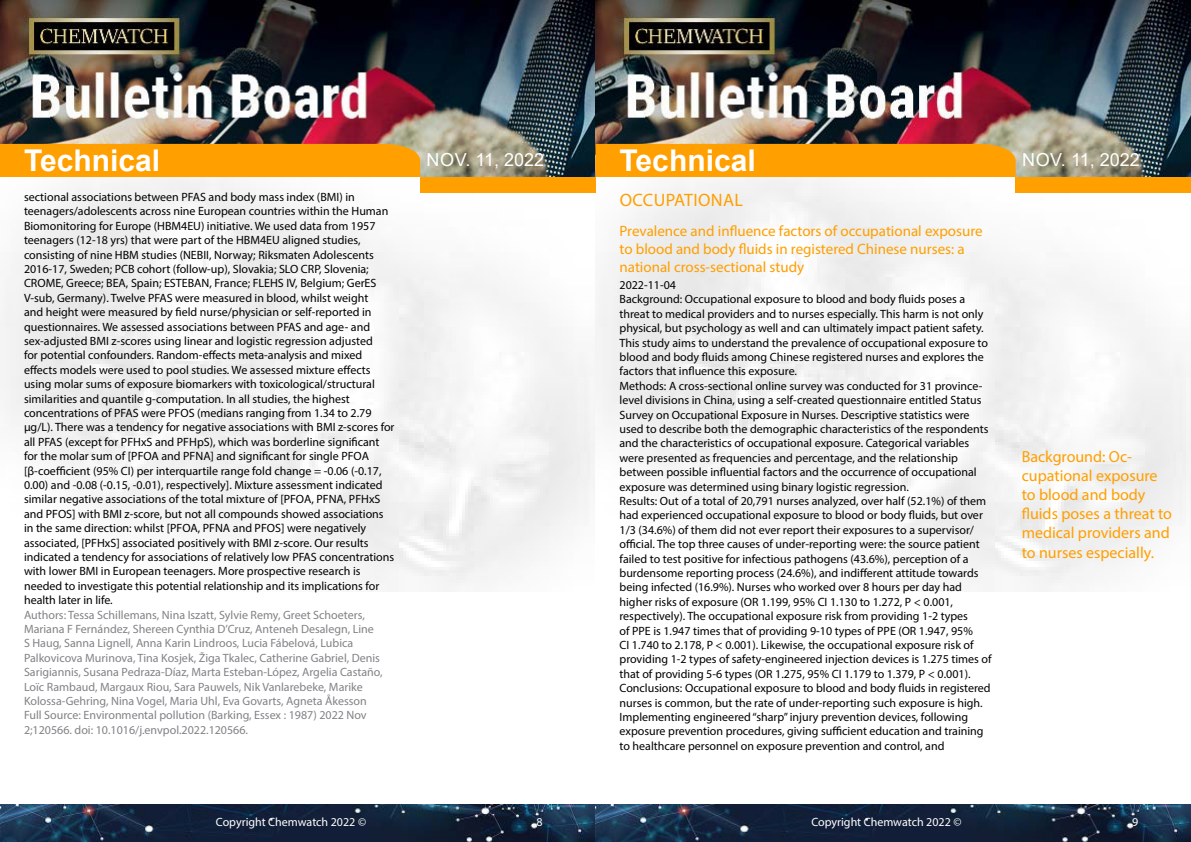
<style>
.page{position:relative;width:1191px;height:842px;background:#fff}
.page>*{position:absolute;margin:0;border:0;box-sizing:border-box;transform-origin:0 0}
.t1{font:700 30px "Arial";color:#fff}
.t2{font:18px "Arial";color:#fff}
.t3{font:18px "Myriad Pro";letter-spacing:.02em;color:#ff9f00}
.t4{font:16px/19.2px "Myriad Pro";color:#ff9f00}
.t5{font:15px/18px "Myriad Pro";color:#ff9f00}
.t6{font:12px/14.4px "Myriad Pro";color:#000}
.t7{font:12px/14.4px "Myriad Pro";color:#808285}
.t8{font:12px "Myriad Pro";color:#fff}
</style>
<div class="page">
<img style="left:0;top:0;width:1191px;height:592px">
<div style="left:420px;top:177px;width:175px;height:15px;background:#ff9f00"></div>
<div style="left:1015px;top:177px;width:176px;height:15px;background:#ff9f00"></div>
<div style="left:0;top:144px;width:420px;height:33px;background:#ff9f00"></div>
<div style="left:595px;top:144px;width:420px;height:33px;background:#ff9f00"></div>
<img style="left:0;top:804px;width:1191px;height:38px">
<h1 class="t1" style="left:24px;top:139px;width:138px">Technical</h1>
<h1 class="t1" style="left:619px;top:139px;width:138px">Technical</h1>
<p class="t6" style="left:24px;top:190px;width:372px">sectional associations between PFAS and body mass index (BMI) in teenagers/adolescents across nine European countries within the Human Biomonitoring for Europe (HBM4EU) initiative. We used data from 1957 teenagers (12-18 yrs) that were part of the HBM4EU aligned studies, consisting of nine HBM studies (NEBII, Norway; Riksmaten Adolescents 2016-17, Sweden; PCB cohort (follow-up), Slovakia; SLO CRP, Slovenia; CROME, Greece; BEA, Spain; ESTEBAN, France; FLEHS IV, Belgium; GerES V-sub, Germany). Twelve PFAS were measured in blood, whilst weight<br>and height were measured by field nurse/physician or self-reported in questionnaires. We assessed associations between PFAS and age- and sex-adjusted BMI z-scores using linear and logistic regression adjusted<br>for potential confounders. Random-effects meta-analysis and mixed effects models were used to pool studies. We assessed mixture effects using molar sums of exposure biomarkers with toxicological/structural similarities and quantile g-computation. In all studies, the highest concentrations of PFAS were PFOS (medians ranging from 1.34 to 2.79 μg/L). There was a tendency for negative associations with BMI z-scores for all PFAS (except for PFHxS and PFHpS), which was borderline significant for the molar sum of [PFOA and PFNA] and significant for single PFOA [β-coefficient (95% CI) per interquartile range fold change = -0.06 (-0.17, 0.00) and -0.08 (-0.15, -0.01), respectively]. Mixture assessment indicated similar negative associations of the total mixture of [PFOA, PFNA, PFHxS and PFOS] with BMI z-score, but not all compounds showed associations in the same direction: whilst [PFOA, PFNA and PFOS] were negatively associated, [PFHxS] associated positively with BMI z-score. Our results indicated a tendency for associations of relatively low PFAS concentrations with lower BMI in European teenagers. More prospective research is needed to investigate this potential relationship and its implications for health later in life.</p>
<p class="t7" style="left:24px;top:607px;width:360px">Authors: Tessa Schillemans, Nina Iszatt, Sylvie Remy, Greet Schoeters, Mariana F Fernández, Shereen Cynthia D’Cruz, Anteneh Desalegn, Line S Haug, Sanna Lignell, Anna Karin Lindroos, Lucia Fábelová, Lubica Palkovicova Murinova, Tina Kosjek, Žiga Tkalec, Catherine Gabriel, Denis Sarigiannis, Susana Pedraza-Díaz, Marta Esteban-López, Argelia Castaño, Loïc Rambaud, Margaux Riou, Sara Pauwels, Nik Vanlarebeke, Marike Kolossa-Gehring, Nina Vogel, Maria Uhl, Eva Govarts, Agneta Åkesson Full Source: Environmental pollution (Barking, Essex : 1987) 2022 Nov 2;120566. doi: 10.1016/j.envpol.2022.120566.</p>
<h2 class="t2" style="left:426px;top:148px;width:119px">NOV. 11, 2022</h2>
<h2 class="t2" style="left:1022px;top:148px;width:119px">NOV. 11, 2022</h2>
<h2 class="t3" style="left:619px;top:188px;width:125px">OCCUPATIONAL</h2>
<p class="t5" style="left:619px;top:221px;width:365px">Prevalence and influence factors of occupational exposure to blood and body fluids in registered Chinese nurses: a national cross-sectional study</p>
<p class="t6" style="left:619px;top:277px;width:373px">2022-11-04<br>Background: Occupational exposure to blood and body fluids poses a threat to medical providers and to nurses especially. This harm is not only physical, but psychology as well and can ultimately impact patient safety.<br>This study aims to understand the prevalence of occupational exposure to blood and body fluids among Chinese registered nurses and explores the factors that influence this exposure.<br>Methods: A cross-sectional online survey was conducted for 31 province&shy;level divisions in China, using a self-created questionnaire entitled Status Survey on Occupational Exposure in Nurses. Descriptive statistics were used to describe both the demographic characteristics of the respondents and the characteristics of occupational exposure. Categorical variables were presented as frequencies and percentage, and the relationship between possible influential factors and the occurrence of occupational exposure was determined using binary logistic regression.<br>Results: Out of a total of 20,791 nurses analyzed, over half (52.1%) of them had experienced occupational exposure to blood or body fluids, but over 1/3 (34.6%) of them did not ever report their exposures to a supervisor/ official. The top three causes of under-reporting were: the source patient failed to test positive for infectious pathogens (43.6%), perception of a burdensome reporting process (24.6%), and indifferent attitude towards being infected (16.9%). Nurses who worked over 8 hours per day had higher risks of exposure (OR 1.199, 95% CI 1.130 to 1.272, P &lt; 0.001, respectively). The occupational exposure risk from providing 1-2 types<br>of PPE is 1.947 times that of providing 9-10 types of PPE (OR 1.947, 95%<br>CI 1.740 to 2.178, P &lt; 0.001). Likewise, the occupational exposure risk of providing 1-2 types of safety-engineered injection devices is 1.275 times of that of providing 5-6 types (OR 1.275, 95% CI 1.179 to 1.379, P &lt; 0.001).<br>Conclusions: Occupational exposure to blood and body fluids in registered nurses is common, but the rate of under-reporting such exposure is high.<br>Implementing engineered “sharp” injury prevention devices, following exposure prevention procedures, giving sufficient education and training to healthcare personnel on exposure prevention and control, and</p>
<h3 class="t4" style="left:1021px;top:446px;width:152px">Background: Oc&shy;cupational exposure to blood and body fluids poses a threat to medical providers and to nurses especially.</h3>
<p class="t8" style="left:216px;top:815px;width:152px">Copyright Chemwatch 2022 ©</p>
<p class="t8" style="left:536px;top:815px;width:8px">8</p>
<p class="t8" style="left:811px;top:815px;width:152px">Copyright Chemwatch 2022 ©</p>
<p class="t8" style="left:1132px;top:815px;width:8px">9</p>
</div>
